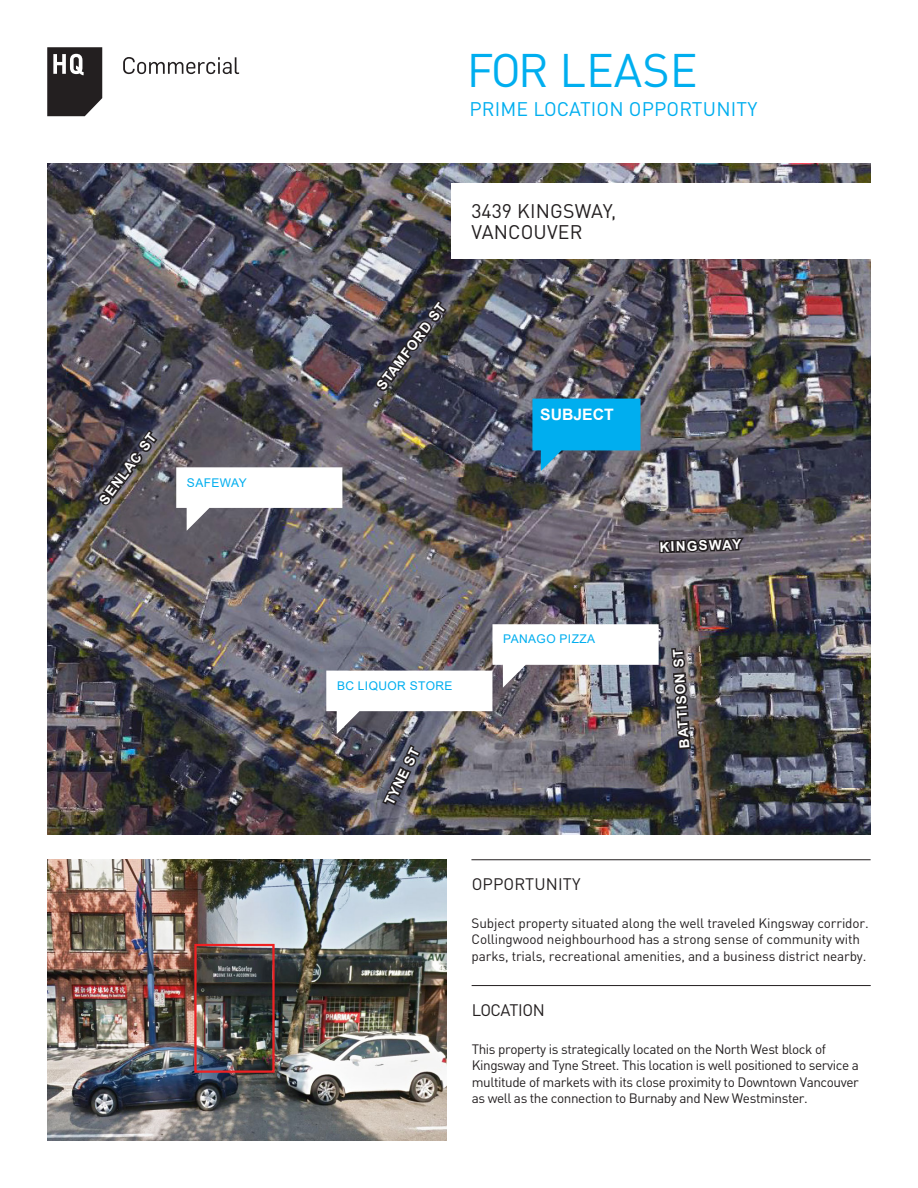
<style>
.page{position:relative;width:918px;height:1188px;background:#fff}
.page>*{position:absolute;margin:0;border:0;box-sizing:border-box;transform-origin:0 0}
.TITEL{font:46.5px "DIN Pro";color:#00aeef}
.SUB_TITEL{font:19.5px "DIN Pro";letter-spacing:.01em;color:#00aeef}
.ADDRESS{font:19.5px "DIN Pro";letter-spacing:.01em;color:#231f20}
.t1{font:16.5px "DIN Pro";letter-spacing:.005em;color:#231f20}
.t2{font:16.5px "DIN Pro";letter-spacing:-.025em;color:#231f20}
.SUBJECT_POINTER{font:700 15.75px "Arial";color:#fff}
.PARAGRAPH_BODY{font:13.5px/16.5px "DIN Pro";letter-spacing:-.03em;color:#231f20}
.PARAGRAPH_BODY-2{font:13.5px/16.5px "DIN Pro";letter-spacing:-.01em;color:#231f20}
.SUBJECT_POINTER-2{font:700 13.5px "Arial";color:#fff}
.MAP_TYPE{font:12px "Arial";letter-spacing:.035em;color:#00aeef}
</style>
<div class="page">
<img style="left:47px;top:163px;width:824px;height:672px">
<hr style="left:471px;top:859px;width:400px;height:1px;background:#231f20">
<hr style="left:472px;top:985px;width:399px;height:1px;background:#231f20">
<img style="left:47px;top:860px;width:400px;height:281px">
<svg style="left:47px;top:47px;width:55px;height:69px;background:#413d3e"></svg>
<svg style="left:123px;top:57px;width:116px;height:17px"></svg>
<div style="left:451px;top:183px;width:434px;height:75px;background:#fff"></div>
<svg style="left:532px;top:399px;width:109px;height:72px;background:#218fbd"></svg>
<div style="left:540px;top:408px;width:83px;height:26px;background:#00aeef"></div>
<svg style="left:176px;top:467px;width:166px;height:64px"></svg>
<img style="left:326px;top:624px;width:333px;height:110px">
<svg style="left:657px;top:531px;width:89px;height:29px;background:#524b53"></svg>
<img style="left:374px;top:298px;width:75px;height:95px">
<svg style="left:380px;top:743px;width:43px;height:64px;background:#535054"></svg>
<img style="left:96px;top:428px;width:64px;height:79px">
<svg style="left:668px;top:646px;width:25px;height:142px;background:#54535c"></svg>
<div style="left:194px;top:944px;width:81px;height:129px;border:2px solid #ee2123"></div>
<p class="SUBJECT_POINTER-2" style="left:95px;top:497px;width:87px;rotate:-53deg">SENLAC ST</p>
<p class="MAP_TYPE" style="left:187px;top:474px;width:61px">SAFEWAY</p>
<p class="TITEL" style="left:467px;top:35px;width:233px">FOR LEASE</p>
<p class="SUB_TITEL" style="left:469px;top:94px;width:290px">PRIME LOCATION OPPORTUNITY</p>
<p class="SUBJECT_POINTER-2" style="left:372px;top:383px;width:106px;rotate:-53deg">STAMFORD ST</p>
<p class="ADDRESS" style="left:471px;top:196px;width:146px">3439 KINGSWAY,</p>
<p class="ADDRESS" style="left:472px;top:217px;width:113px">VANCOUVER</p>
<p class="SUBJECT_POINTER" style="left:540px;top:403px;width:75px">SUBJECT</p>
<p class="SUBJECT_POINTER-2" style="left:659px;top:537px;width:83px;rotate:-2deg">KINGSWAY</p>
<p class="MAP_TYPE" style="left:337px;top:677px;width:117px">BC LIQUOR STORE</p>
<p class="SUBJECT_POINTER-2" style="left:380px;top:800px;width:63px;rotate:-64deg">TYNE ST</p>
<p class="MAP_TYPE" style="left:503px;top:631px;width:94px">PANAGO PIZZA</p>
<p class="SUBJECT_POINTER-2" style="left:675px;top:749px;width:101px;rotate:-94deg">BATTISON ST</p>
<p class="t1" style="left:472px;top:872px;width:110px">OPPORTUNITY</p>
<p class="PARAGRAPH_BODY-2" style="left:472px;top:914px;width:399px">Subject property situated along the well traveled Kingsway corridor.<br>Collingwood neighbourhood has a strong sense of community with parks, trials, recreational amenities, and a business district nearby.</p>
<p class="t2" style="left:472px;top:998px;width:75px">LOCATION</p>
<p class="PARAGRAPH_BODY" style="left:472px;top:1040px;width:389px">This property is strategically located on the North West block of Kingsway and Tyne Street. This location is well positioned to service a multitude of markets with its close proximity to Downtown Vancouver as well as the connection to Burnaby and New Westminster.</p>
</div>
